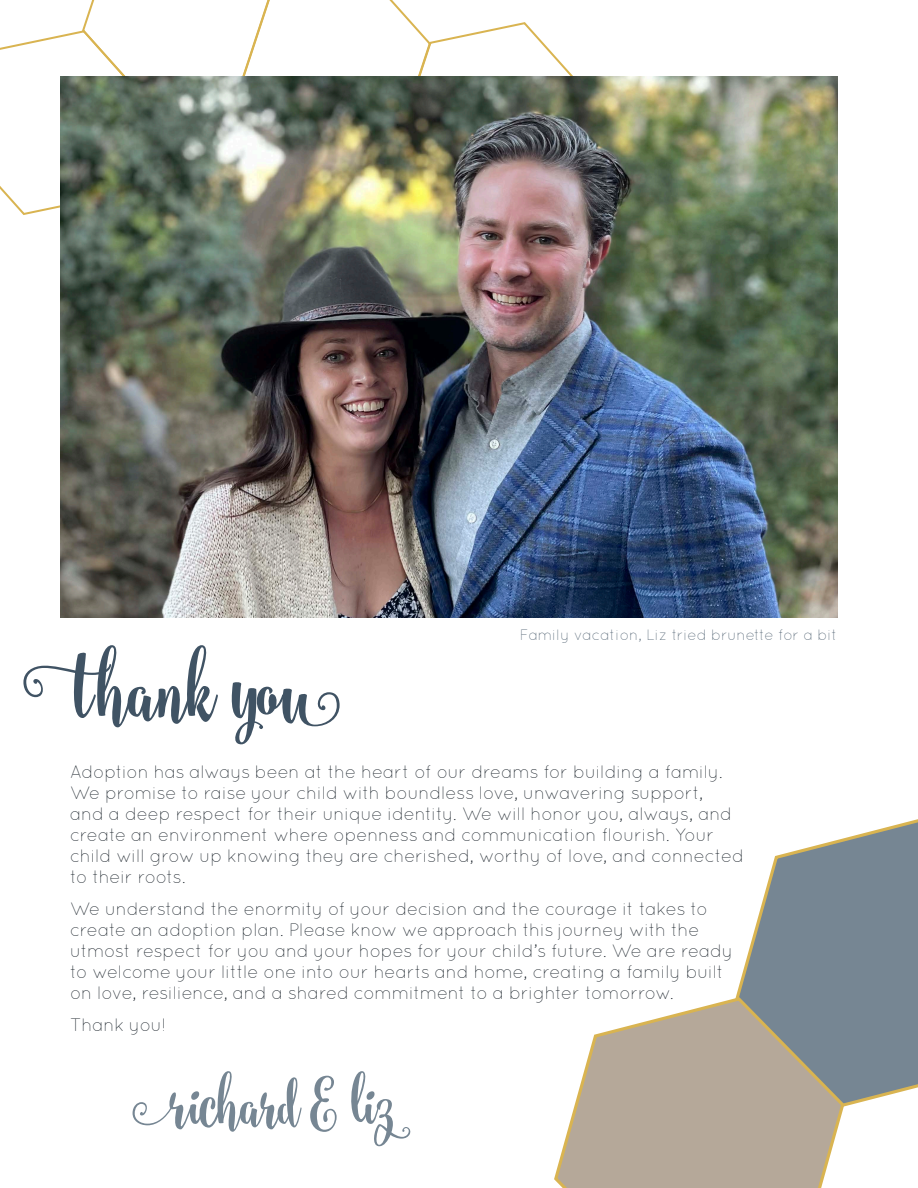
<style>
.page{position:relative;width:918px;height:1188px;background:#fff}
.page>*{position:absolute;margin:0;border:0;box-sizing:border-box;transform-origin:0 0}
.t1{font:114px "Steelheart";color:#405364}
.t2{font:84px "Steelheart";letter-spacing:-.01em;color:#768693}
.t3{font:300 18px/21px "Quicksand";letter-spacing:-.01em;color:#0d161e}
.t4{font:300 15px "Quicksand";color:#405364}
</style>
<div class="page">
<svg style="left:0;top:0;width:573px;height:215px"></svg>
<img style="left:60px;top:76px;width:778px;height:542px">
<svg style="left:736px;top:819px;width:182px;height:287px"></svg>
<svg style="left:554px;top:996px;width:292px;height:192px;background:#bab2a5"></svg>
<p class="t4" style="left:520px;top:626px;width:319px">Family vacation, Liz tried brunette for a bit</p>
<p class="t1" style="left:74px;top:629px;width:267px">thank you</p>
<p class="t3" style="left:70px;top:762px;width:675px">Adoption has always been at the heart of our dreams for building a family.<br>We promise to raise your child with boundless love, unwavering support,<br>and a deep respect for their unique identity. We will honor you, always, and create an environment where openness and communication flourish. Your child will grow up knowing they are cherished, worthy of love, and connected to their roots.</p>
<p class="t3" style="left:70px;top:898px;width:664px">We understand the enormity of your decision and the courage it takes to create an adoption plan. Please know we approach this journey with the utmost respect for you and your hopes for your child’s future. We are ready to welcome your little one into our hearts and home, creating a family built on love, resilience, and a shared commitment to a brighter tomorrow.</p>
<p class="t3" style="left:70px;top:1014px;width:98px">Thank you!</p>
<p class="t2" style="left:133px;top:1059px;width:264px">richard &amp; liz</p>
</div>
